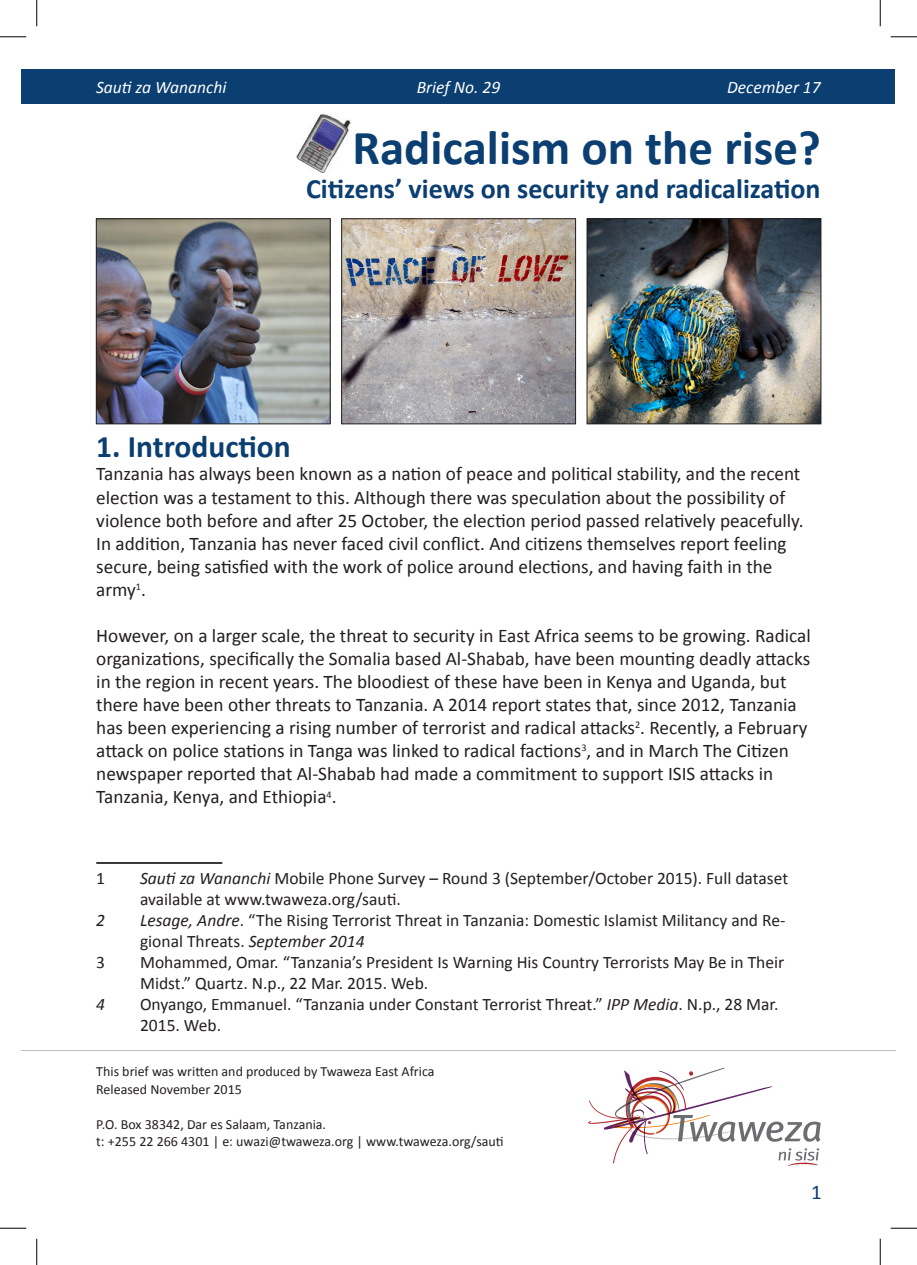
<style>
.page{position:relative;width:917px;height:1265px;background:#fff}
.page>*{position:absolute;margin:0;border:0;box-sizing:border-box;transform-origin:0 0}
.t1{font:700 49px "Calibri";color:#0b3e71}
.Colorful_List_-_Acce{font:700 31.5px "Calibri";color:#0b3e71}
.t2{font:700 28px "Calibri";color:#0b3e71}
.t3{font:21px "Calibri";color:#0b3e71}
.t4{font:19.25px/23.1px "Calibri";color:#231f20}
.t5{font:17.5px/21px "Calibri";color:#231f20}
.Light_Grid_-_Accent{font:italic 17.5px "Calibri";color:#fff}
.t6{font:italic 17.5px "Calibri";color:#231f20}
.t7{font:14px "Calibri";color:#231f20}
.s1{font-style:italic}
</style>
<div class="page">
<hr style="left:96px;top:861px;width:126px;height:2px;background:#231f20">
<div style="left:22px;top:69px;width:873px;height:35px;background:#0b3e71"></div>
<img style="left:297px;top:114px;width:54px;height:59px">
<svg style="left:588px;top:1067px;width:233px;height:98px"></svg>
<img style="left:98px;top:220px;width:230px;height:202px">
<div style="left:96px;top:218px;width:234px;height:206px;border:1px solid #231f20"></div>
<hr style="left:22px;top:1049px;width:873px;height:1px;background:#bcbdc0">
<img style="left:343px;top:220px;width:231px;height:202px">
<div style="left:341px;top:218px;width:235px;height:206px;border:1px solid #231f20"></div>
<img style="left:589px;top:220px;width:230px;height:202px">
<div style="left:587px;top:218px;width:234px;height:206px;border:1px solid #231f20"></div>
<svg style="left:0;top:36px;width:26px;height:1px"></svg>
<svg style="left:891px;top:36px;width:26px;height:1px"></svg>
<svg style="left:0;top:1227px;width:26px;height:1px"></svg>
<svg style="left:891px;top:1227px;width:26px;height:1px"></svg>
<svg style="left:36px;top:0;width:1px;height:26px"></svg>
<svg style="left:36px;top:1238px;width:1px;height:26px"></svg>
<svg style="left:880px;top:0;width:1px;height:26px"></svg>
<svg style="left:880px;top:1238px;width:1px;height:26px"></svg>
<p class="Light_Grid_-_Accent" style="left:96px;top:75px;width:132px">Sauti za Wananchi</p>
<p class="Light_Grid_-_Accent" style="left:417px;top:75px;width:85px">Brief No. 29</p>
<p class="Light_Grid_-_Accent" style="left:727px;top:75px;width:95px">December 17</p>
<p class="t1" style="left:352px;top:116px;width:470px">Radicalism on the rise?</p>
<p class="t2" style="left:306px;top:170px;width:516px">Citizens’ views on security and radicalization</p>
<p class="Colorful_List_-_Acce" style="left:96px;top:426px;width:196px">1. Introduction</p>
<p class="t4" style="left:96px;top:462px;width:709px">Tanzania has always been known as a nation of peace and political stability, and the recent election was a testament to this. Although there was speculation about the possibility of violence both before and after 25 October, the election period passed relatively peacefully.<br>In addition, Tanzania has never faced civil conflict. And citizens themselves report feeling secure, being satisfied with the work of police around elections, and having faith in the army<sup>1</sup>.</p>
<p class="t4" style="left:96px;top:623px;width:716px">However, on a larger scale, the threat to security in East Africa seems to be growing. Radical organizations, specifically the Somalia based Al-Shabab, have been mounting deadly attacks in the region in recent years. The bloodiest of these have been in Kenya and Uganda, but there have been other threats to Tanzania. A 2014 report states that, since 2012, Tanzania has been experiencing a rising number of terrorist and radical attacks<sup>2</sup>. Recently, a February attack on police stations in Tanga was linked to radical factions<sup>3</sup>, and in March The Citizen newspaper reported that Al-Shabab had made a commitment to support ISIS attacks in Tanzania, Kenya, and Ethiopia<sup>4</sup>.</p>
<p class="t5" style="left:96px;top:867px;width:10px">1</p>
<p class="t5" style="left:140px;top:867px;width:650px"><span class="s1">Sauti za Wananchi</span> Mobile Phone Survey – Round 3 (September/October 2015). Full dataset available at www.twaweza.org/sauti.</p>
<p class="t6" style="left:96px;top:908px;width:10px">2</p>
<p class="t5" style="left:140px;top:909px;width:647px"><span class="s1">Lesage, Andre</span>. “The Rising Terrorist Threat in Tanzania: Domestic Islamist Militancy and Re&shy;gional Threats. <span class="s1">September 2014</span></p>
<p class="t5" style="left:96px;top:951px;width:10px">3</p>
<p class="t5" style="left:140px;top:951px;width:646px">Mohammed, Omar. “Tanzania’s President Is Warning His Country Terrorists May Be in Their<br>Midst.” Quartz. N.p., 22 Mar. 2015. Web.</p>
<p class="t6" style="left:96px;top:992px;width:10px">4</p>
<p class="t5" style="left:140px;top:993px;width:640px">Onyango, Emmanuel. “Tanzania under Constant Terrorist Threat.” <span class="s1">IPP Media</span>. N.p., 28 Mar.<br>2015. Web.</p>
<p class="t7" style="left:96px;top:1062px;width:340px">This brief was written and produced by Twaweza East Africa</p>
<p class="t7" style="left:96px;top:1080px;width:147px">Released November 2015</p>
<p class="t7" style="left:96px;top:1115px;width:231px">P.O. Box 38342, Dar es Salaam, Tanzania.</p>
<p class="t7" style="left:96px;top:1132px;width:409px">t: +255 22 266 4301 | e: uwazi@twaweza.org | www.twaweza.org/sauti</p>
<p class="t3" style="left:811px;top:1178px;width:12px">1</p>
</div>
